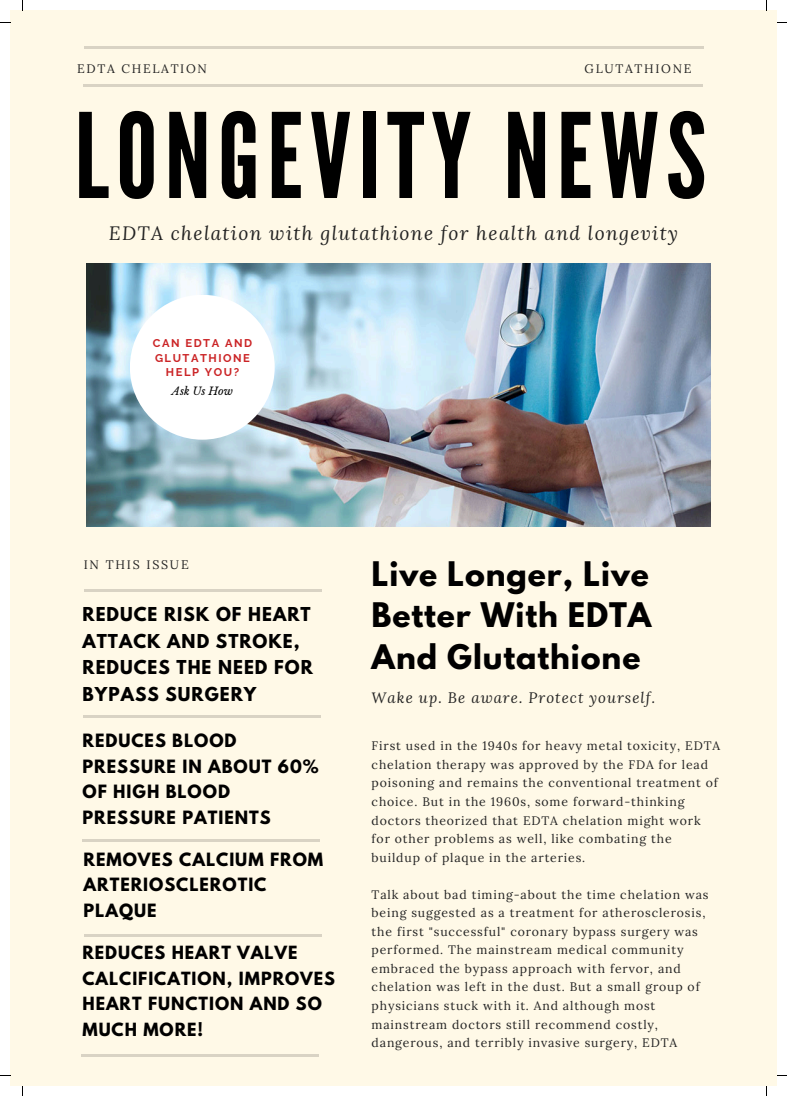
<style>
.page{position:relative;width:787px;height:1096px;background:#fff}
.page>*{position:absolute;margin:0;border:0;box-sizing:border-box;transform-origin:0 0}
.t1{font:117.12px "League Gothic";letter-spacing:.06em;color:#000}
.t2{font:700 30px/41.8px "League Spartan";letter-spacing:.03em;color:#000;text-align:justify}
.t3{font:italic 19.12px "Lora";letter-spacing:.07em;color:#222}
.t4{font:700 17px/26.8px "League Spartan";letter-spacing:.06em;color:#000}
.t5{font:700 16.25px/25.6px "League Spartan";letter-spacing:.06em;color:#000}
.t6{font:700 16.12px/25.4px "League Spartan";letter-spacing:.06em;color:#000}
.t7{font:italic 15px "Lora";letter-spacing:.07em;color:#222}
.t8{font:12.38px "Lora";letter-spacing:.14em;color:#222}
.t9{font:12.25px/18.5px "Lora";letter-spacing:.07em;color:#222}
.t10{font:700 11.25px/14.1px "Raleway";letter-spacing:.135em;color:#cb2426;text-align:center}
.t11{font:italic 10.75px "Libre Baskerville";color:#000}
</style>
<div class="page">
<div style="left:10px;top:10px;width:767px;height:1076px;background:#fff9e7"></div>
<img style="left:86px;top:264px;width:625px;height:262px">
<hr style="left:83px;top:84px;width:620px;height:3px;background:#000">
<hr style="left:84px;top:46px;width:620px;height:3px;background:#000">
<hr style="left:83px;top:715px;width:237px;height:3px;background:#000">
<hr style="left:82px;top:839px;width:238px;height:3px;background:#000">
<hr style="left:84px;top:933px;width:237px;height:3px;background:#000">
<hr style="left:81px;top:1053px;width:237px;height:3px;background:#000">
<hr style="left:84px;top:588px;width:237px;height:3px;background:#000">
<div style="left:130px;top:295px;width:145px;height:144px;background:#fff;border-radius:50%"></div>
<p class="t8" style="left:77px;top:61px;width:131px">EDTA CHELATION</p>
<h4 class="t8" style="left:585px;top:61px;width:108px">GLUTATHIONE</h4>
<p class="t1" style="left:74px;top:88px;width:633px">LONGEVITY NEWS</p>
<h1 class="t3" style="left:109px;top:220px;width:571px">EDTA chelation with glutathione for health and longevity</h1>
<p class="t10" style="left:153px;top:336px;width:101px">CAN EDTA AND<br>GLUTATHIONE<br>HELP YOU?</p>
<p class="t11" style="left:172px;top:384px;width:63px">Ask Us How</p>
<p class="t8" style="left:84px;top:556px;width:106px">IN THIS ISSUE</p>
<h5 class="t4" style="left:82px;top:602px;width:232px">REDUCE RISK OF HEART<br>ATTACK AND STROKE,<br>REDUCES THE NEED FOR<br>BYPASS SURGERY</h5>
<h5 class="t5" style="left:82px;top:729px;width:238px">REDUCES BLOOD<br>PRESSURE IN ABOUT 60%<br>OF HIGH BLOOD<br>PRESSURE PATIENTS</h5>
<h3 class="t5" style="left:83px;top:848px;width:241px">REMOVES CALCIUM FROM<br>ARTERIOSCLEROTIC<br>PLAQUE</h3>
<h6 class="t6" style="left:82px;top:942px;width:254px">REDUCES HEART VALVE<br>CALCIFICATION, IMPROVES<br>HEART FUNCTION AND SO<br>MUCH MORE!</h6>
<h5 class="t2" style="left:372px;top:556px;width:281px">Live Longer, Live Better With EDTA And Glutathione</h5>
<h5 class="t7" style="left:372px;top:687px;width:285px">Wake up. Be aware. Protect yourself.</h5>
<h2 class="t9" style="left:372px;top:736px;width:350px">First used in the 1940s for heavy metal toxicity, EDTA chelation therapy was approved by the FDA for lead poisoning and remains the conventional treatment of choice. But in the 1960s, some forward-thinking doctors theorized that EDTA chelation might work for other problems as well, like combating the buildup of plaque in the arteries.</h2>
<p class="t9" style="left:372px;top:884px;width:338px">Talk about bad timing-about the time chelation was being suggested as a treatment for atherosclerosis, the first "successful" coronary bypass surgery was performed. The mainstream medical community embraced the bypass approach with fervor, and chelation was left in the dust. But a small group of physicians stuck with it. And although most mainstream doctors still recommend costly, dangerous, and terribly invasive surgery, EDTA</p>
</div>
